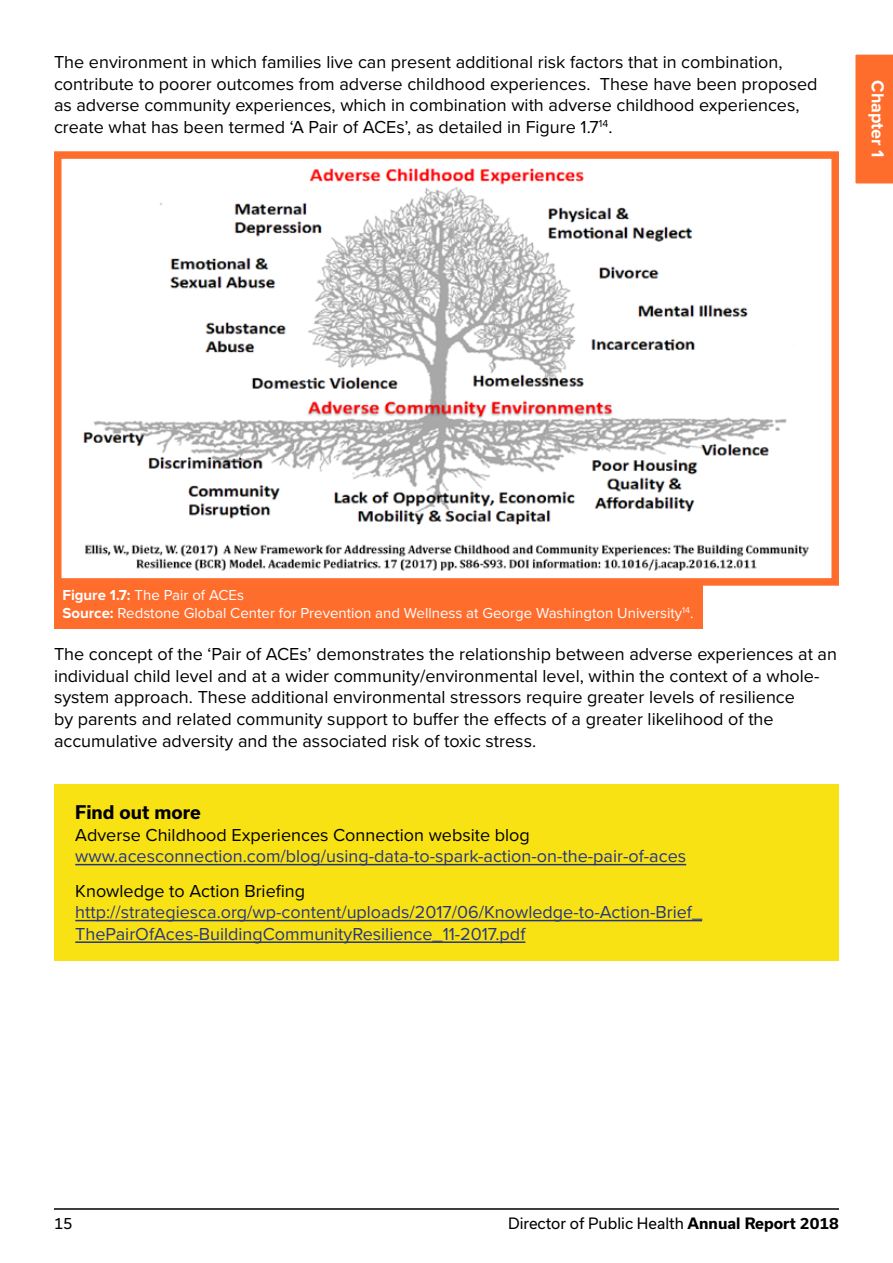
<style>
.page{position:relative;width:893px;height:1263px;background:#fff}
.page>*{position:absolute;margin:0;border:0;box-sizing:border-box;transform-origin:0 0}
.t1{font:18px/21.6px "Proxima Nova";color:#000}
.t2{font:18px/21.6px "Proxima Nova";color:#283583}
.t3{font:700 18px "Usual";color:#000}
.t4{font:700 18px "Proxima Nova";color:#fff}
.t5{font:15px/18px "Proxima Nova";color:#fff}
.t6{font:15px "Usual";color:#000}
.s1{font-weight:700}
</style>
<div class="page">
<div style="left:54px;top:583px;width:648px;height:46px;background:#ff6d2d"></div>
<div style="left:54px;top:784px;width:785px;height:177px;background:#f8e213"></div>
<hr style="left:75px;top:864px;width:611px;height:1px;background:#283583">
<hr style="left:75px;top:920px;width:627px;height:1px;background:#283583">
<hr style="left:75px;top:941px;width:450px;height:2px;background:#283583">
<img style="left:83px;top:168px;width:726px;height:403px">
<div style="left:54px;top:151px;width:785px;height:435px;border:8px solid #ff6d2d"></div>
<div style="left:855px;top:54px;width:38px;height:130px;background:#ff6d2d"></div>
<hr style="left:54px;top:1208px;width:785px;height:2px;background:#000">
<p class="t1" style="left:54px;top:52px;width:765px">The environment in which families live can present additional risk factors that in combination, contribute to poorer outcomes from adverse childhood experiences. These have been proposed as adverse community experiences, which in combination with adverse childhood experiences, create what has been termed ‘A Pair of ACEs’, as detailed in Figure 1.7<sup>14</sup>.</p>
<p class="t4" style="left:888px;top:80px;width:79px;rotate:90deg">Chapter 1</p>
<p class="t5" style="left:63px;top:587px;width:632px"><span class="s1">Figure 1.7:</span> The Pair of ACEs<br><span class="s1">Source:</span> Redstone Global Center for Prevention and Wellness at George Washington University<sup>14</sup>.</p>
<p class="t1" style="left:54px;top:644px;width:784px">The concept of the ‘Pair of ACEs’ demonstrates the relationship between adverse experiences at an individual child level and at a wider community/environmental level, within the context of a whole&shy;system approach. These additional environmental stressors require greater levels of resilience<br>by parents and related community support to buffer the effects of a greater likelihood of the accumulative adversity and the associated risk of toxic stress.</p>
<p class="t3" style="left:75px;top:802px;width:127px">Find out more</p>
<p class="t1" style="left:75px;top:824px;width:456px">Adverse Childhood Experiences Connection website blog</p>
<p class="t2" style="left:75px;top:846px;width:612px">www.acesconnection.com/blog/using-data-to-spark-action-on-the-pair-of-aces</p>
<p class="t1" style="left:75px;top:880px;width:231px">Knowledge to Action Briefing</p>
<p class="t2" style="left:75px;top:902px;width:628px">http://strategiesca.org/wp-content/uploads/2017/06/Knowledge-to-Action-Brief_<br>ThePairOfAces-BuildingCommunityResilience_11-2017.pdf</p>
<p class="t6" style="left:54px;top:1214px;width:20px">15</p>
<p class="t6" style="left:508px;top:1214px;width:332px">Director of Public Health <span class="s1">Annual Report 2018</span></p>
</div>
